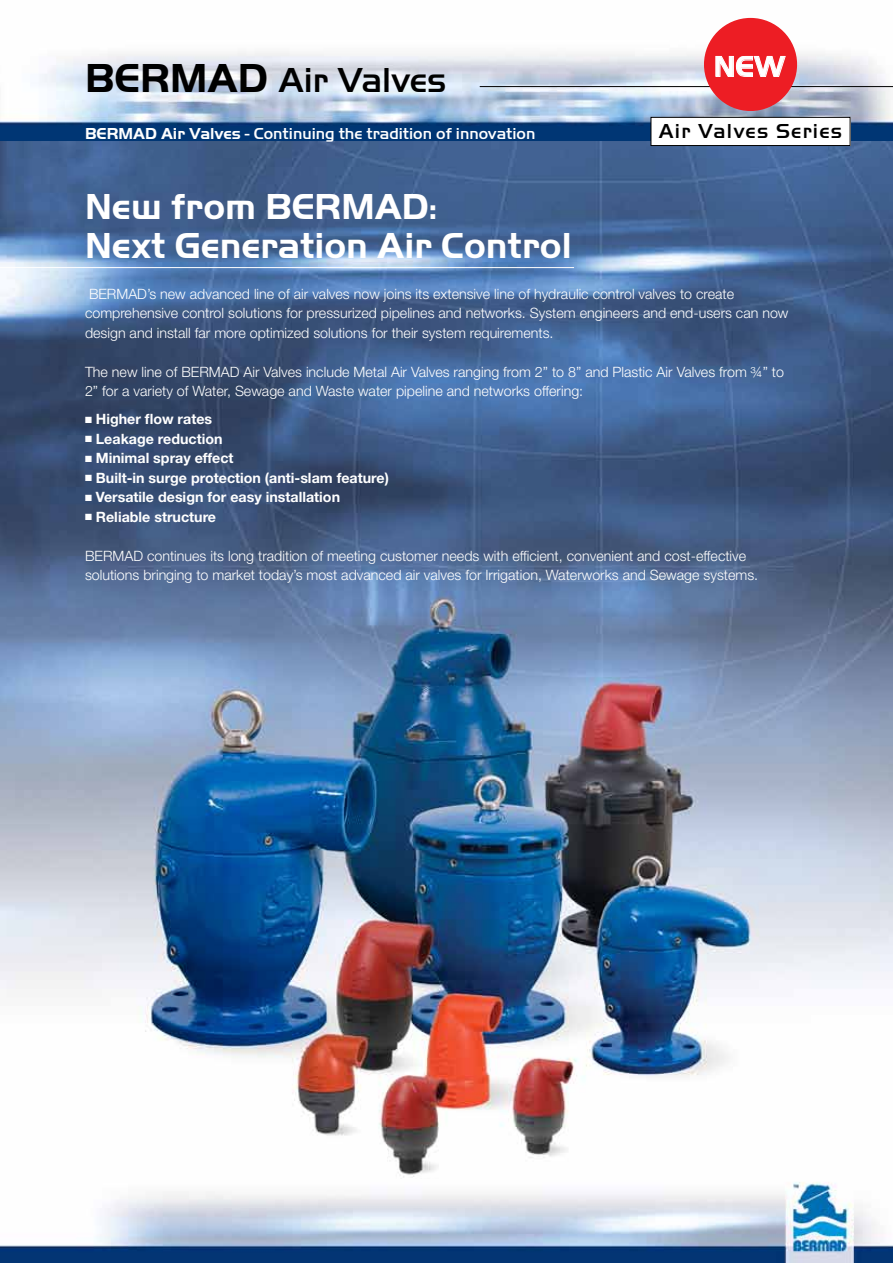
<style>
.page{position:relative;width:893px;height:1263px;background:#fff}
.page>*{position:absolute;margin:0;border:0;box-sizing:border-box;transform-origin:0 0}
.t1{font:700 37.5px/39px "Handel Got D";color:#fff}
.t2{font:500 36px "Handel Got D";color:#000}
.t3{font:700 30px "Handel Got D";color:#fff}
.t4{font:500 21px "Handel Got D";letter-spacing:.06em;color:#000}
.t5{font:500 16.5px "Handel Got D";color:#fff}
.t6{font:300 14.25px/19.5px "Helvetica Neue";color:#fff}
.t7{font:700 14.25px "Helvetica Neue";color:#fff}
.s1{font-weight:700;font-size:42px}
.s2{font-weight:700}
</style>
<div class="page">
<img style="left:0;top:1182px;width:893px;height:81px">
<img style="left:0;top:17px;width:893px;height:1161px">
<hr style="left:480px;top:86px;width:413px;height:1px;background:#000">
<img style="left:0;top:17px;width:13px;height:125px">
<hr style="left:0;top:267px;width:574px;height:1px;background:#fff">
<div style="left:651px;top:117px;width:199px;height:29px;background:#fff"></div>
<div style="left:651px;top:117px;width:199px;height:29px;border:1px solid #000"></div>
<div style="left:705px;top:19px;width:91px;height:91px;background:#ed1d24;border-radius:50%"></div>
<svg style="left:715px;top:56px;width:71px;height:21px"></svg>
<div style="left:704px;top:18px;width:93px;height:93px;border:2px solid #ed1d24;border-radius:50%"></div>
<h2 class="t2" style="left:85px;top:60px;width:363px"><span class="s1">BERMAD</span> Air Valves</h2>
<p class="t5" style="left:85px;top:124px;width:452px"><span class="s2">BERMAD Air Valves</span> - Continuing the tradition of innovation</p>
<h3 class="t3" style="left:714px;top:50px;width:73px">NEW</h3>
<h3 class="t4" style="left:659px;top:119px;width:185px">Air Valves Series</h3>
<h1 class="t1" style="left:85px;top:186px;width:488px">New from BERMAD:<br>Next Generation Air Control</h1>
<p class="t6" style="left:85px;top:283px;width:705px">BERMAD’s new advanced line of air valves now joins its extensive line of hydraulic control valves to create comprehensive control solutions for pressurized pipelines and networks. System engineers and end-users can now design and install far more optimized solutions for their system requirements.</p>
<p class="t6" style="left:85px;top:361px;width:701px">The new line of BERMAD Air Valves include Metal Air Valves ranging from 2” to 8” and Plastic Air Valves from ¾” to<br>2” for a variety of Water, Sewage and Waste water pipeline and networks offering:</p>
<p class="t7" style="left:85px;top:410px;width:129px">■ Higher flow rates</p>
<p class="t7" style="left:85px;top:430px;width:139px">■ Leakage reduction</p>
<p class="t7" style="left:85px;top:449px;width:150px">■ Minimal spray effect</p>
<p class="t7" style="left:85px;top:469px;width:305px">■ Built-in surge protection (anti-slam feature)</p>
<p class="t7" style="left:85px;top:488px;width:257px">■ Versatile design for easy installation</p>
<p class="t7" style="left:85px;top:508px;width:133px">■ Reliable structure</p>
<p class="t6" style="left:85px;top:545px;width:675px">BERMAD continues its long tradition of meeting customer needs with efficient, convenient and cost-effective solutions bringing to market today’s most advanced air valves for Irrigation, Waterworks and Sewage systems.</p>
</div>
